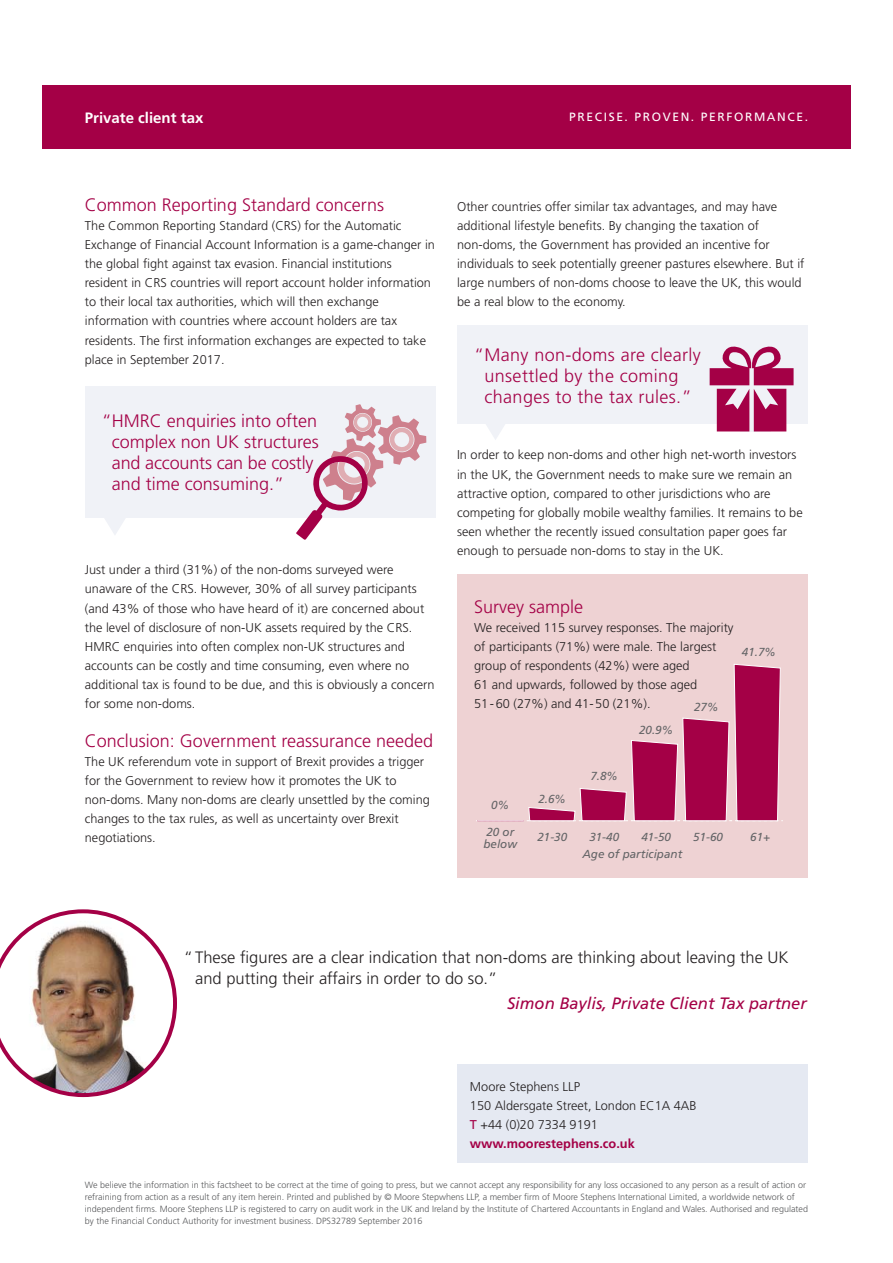
<style>
.page{position:relative;width:893px;height:1263px;background:#fff}
.page>*{position:absolute;margin:0;border:0;box-sizing:border-box;transform-origin:0 0}
.t1{font:300 18px/21px "Frutiger LT Std";color:#a40046}
.t2{font:300 18px/21px "Frutiger LT Std";letter-spacing:.02em;color:#a40046}
.t3{font:300 16.5px/21px "Frutiger LT Std";color:#231f20}
.t4{font:italic 16.5px "Frutiger LT Std";color:#a40046}
.t5{font:700 15px "Frutiger LT Std";color:#fff}
.t6{font:300 12.75px/19.2px "Frutiger LT Std";color:#231f20}
.t7{font:12px "Frutiger LT Std";letter-spacing:.135em;color:#fff}
.t8{font:italic 11.7px/11.7px "Frutiger LT Std";color:#636466}
.t9{font:300 9px/12px "Frutiger LT Std";color:#58595b}
.s1{font-weight:400;color:#a40046}
.s2{font-weight:700;color:#a40046}
</style>
<div class="page">
<div style="left:42px;top:85px;width:808px;height:64px;background:#a40046"></div>
<div style="left:85px;top:386px;width:351px;height:132px;background:#f0f2f7"></div>
<svg style="left:105px;top:518px;width:20px;height:17px"></svg>
<svg style="left:296px;top:404px;width:130px;height:136px"></svg>
<div style="left:457px;top:325px;width:351px;height:99px;background:#f0f2f7"></div>
<svg style="left:709px;top:346px;width:84px;height:85px"></svg>
<svg style="left:486px;top:424px;width:19px;height:16px"></svg>
<svg style="left:0;top:909px;width:177px;height:188px"></svg>
<div style="left:457px;top:1064px;width:351px;height:99px;background:#e5e9f2"></div>
<div style="left:457px;top:574px;width:351px;height:303px;background:#eed2d3"></div>
<svg style="left:476px;top:664px;width:306px;height:157px"></svg>
<hr style="left:477px;top:821px;width:46px;height:1px;background:#fff">
<p class="t5" style="left:85px;top:109px;width:120px">Private client tax</p>
<p class="t7" style="left:569px;top:110px;width:240px">PRECISE. PROVEN. PERFORMANCE.</p>
<h1 class="t1" style="left:85px;top:195px;width:301px">Common Reporting Standard concerns</h1>
<p class="t6" style="left:85px;top:216px;width:351px">The Common Reporting Standard (CRS) for the Automatic Exchange of Financial Account Information is a game-changer in the global fight against tax evasion. Financial institutions resident in CRS countries will report account holder information to their local tax authorities, which will then exchange information with countries where account holders are tax residents. The first information exchanges are expected to take place in September 2017.</p>
<h1 class="t1" style="left:112px;top:411px;width:208px;text-indent:-10px">“ HMRC enquiries into often complex non UK structures and accounts can be costly and time consuming.”</h1>
<p class="t6" style="left:85px;top:561px;width:351px">Just under a third (31%) of the non-doms surveyed were unaware of the CRS. However, 30% of all survey participants (and 43% of those who have heard of it) are concerned about the level of disclosure of non-UK assets required by the CRS.<br>HMRC enquiries into often complex non-UK structures and accounts can be costly and time consuming, even where no additional tax is found to be due, and this is obviously a concern for some non-doms.</p>
<h1 class="t1" style="left:85px;top:731px;width:350px">Conclusion: Government reassurance needed</h1>
<p class="t6" style="left:85px;top:752px;width:346px">The UK referendum vote in support of Brexit provides a trigger for the Government to review how it promotes the UK to non-doms. Many non-doms are clearly unsettled by the coming changes to the tax rules, as well as uncertainty over Brexit negotiations.</p>
<p class="t6" style="left:457px;top:197px;width:349px">Other countries offer similar tax advantages, and may have additional lifestyle benefits. By changing the taxation of non-doms, the Government has provided an incentive for individuals to seek potentially greener pastures elsewhere. But if large numbers of non-doms choose to leave the UK, this would be a real blow to the economy.</p>
<h1 class="t2" style="left:484px;top:345px;width:218px;text-indent:-10px">“ Many non-doms are clearly unsettled by the coming changes to the tax rules.”</h1>
<p class="t6" style="left:457px;top:446px;width:347px">In order to keep non-doms and other high net-worth investors in the UK, the Government needs to make sure we remain an attractive option, compared to other jurisdictions who are competing for globally mobile wealthy families. It remains to be seen whether the recently issued consultation paper goes far enough to persuade non-doms to stay in the UK.</p>
<h1 class="t1" style="left:474px;top:597px;width:110px">Survey sample</h1>
<p class="t6" style="left:474px;top:618px;width:261px">We received 115 survey responses. The majority of participants (71%) were male. The largest group of respondents (42%) were aged<br>61 and upwards, followed by those aged<br>51 - 60 (27%) and 41- 50 (21%).</p>
<p class="t8" style="left:694px;top:701px;width:26px">27%</p>
<p class="t8" style="left:639px;top:724px;width:36px">20.9%</p>
<p class="t8" style="left:741px;top:646px;width:36px">41.7%</p>
<p class="t8" style="left:491px;top:799px;width:20px">0%</p>
<p class="t8" style="left:538px;top:793px;width:29px">2.6%</p>
<p class="t8" style="left:590px;top:770px;width:29px">7.8%</p>
<p class="t8" style="left:483px;top:826px;width:35px">20 or below</p>
<p class="t8" style="left:537px;top:831px;width:31px">21-30</p>
<p class="t8" style="left:589px;top:831px;width:31px">31-40</p>
<p class="t8" style="left:641px;top:831px;width:31px">41-50</p>
<p class="t8" style="left:693px;top:831px;width:31px">51-60</p>
<p class="t8" style="left:750px;top:831px;width:21px">61+</p>
<p class="t8" style="left:582px;top:848px;width:101px">Age of participant</p>
<p class="t3" style="left:195px;top:947px;width:595px;text-indent:-11px">“ These figures are a clear indication that non-doms are thinking about leaving the UK and putting their affairs in order to do so.”</p>
<p class="t4" style="left:507px;top:994px;width:301px">Simon Baylis, Private Client Tax partner</p>
<p class="t6" style="left:470px;top:1078px;width:228px">Moore Stephens LLP<br>150 Aldersgate Street, London EC1A 4AB<br><span class="s1">T</span> +44 (0)20 7334 9191 <span class="s2">www.moorestephens.co.uk</span></p>
<p class="t9" style="left:85px;top:1179px;width:724px">We believe the information in this factsheet to be correct at the time of going to press, but we cannot accept any responsibility for any loss occasioned to any person as a result of action or refraining from action as a result of any item herein. Printed and published by © Moore Stepwhens LLP, a member firm of Moore Stephens International Limited, a worldwide network of independent firms. Moore Stephens LLP is registered to carry on audit work in the UK and Ireland by the Institute of Chartered Accountants in England and Wales. Authorised and regulated by the Financial Conduct Authority for investment business. DPS32789 September 2016</p>
</div>
